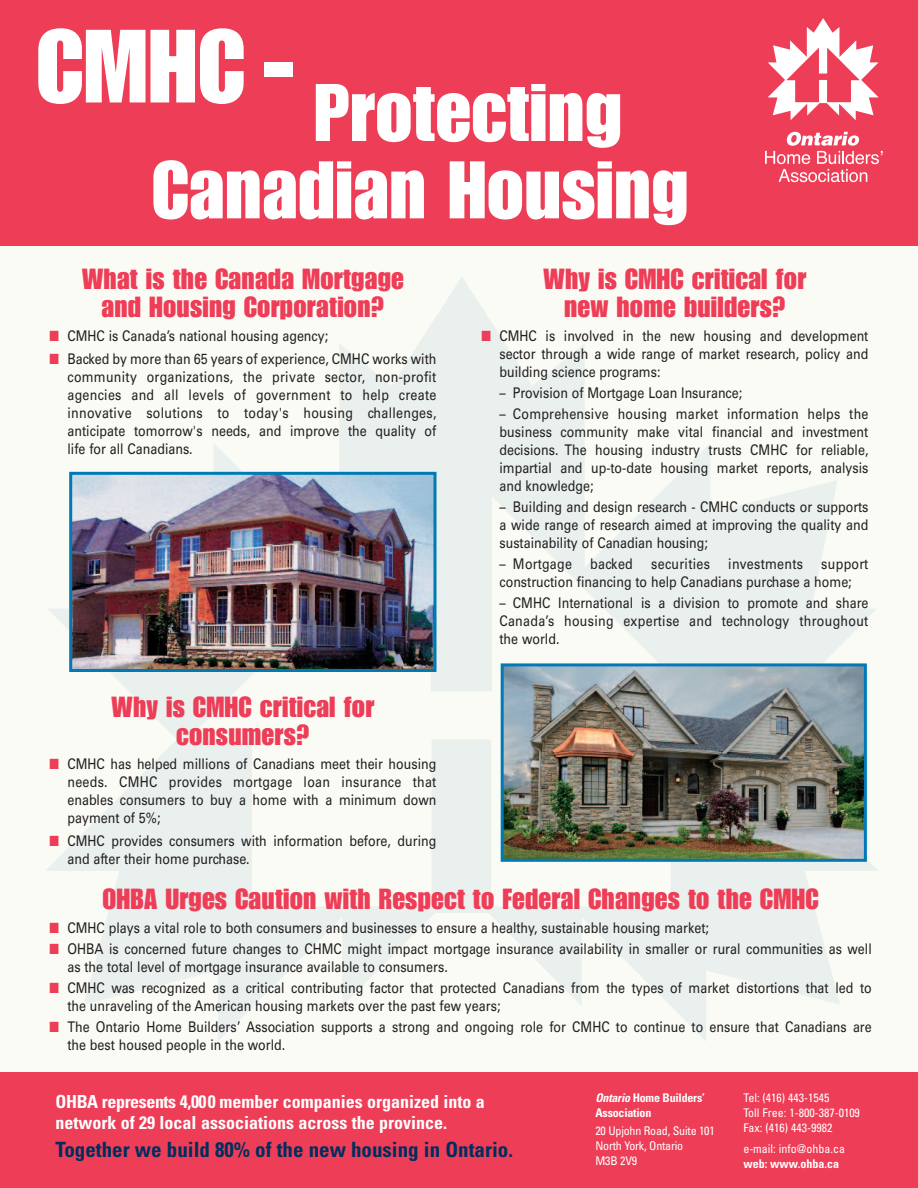
<style>
.page{position:relative;width:918px;height:1188px;background:#fff}
.page>*{position:absolute;margin:0;border:0;box-sizing:border-box;transform-origin:0 0}
.t1{font:79.8px/77.4px "Impact";letter-spacing:.005em;color:#fff}
.t2{font:28.5px/28.5px "Impact";letter-spacing:.01em;color:#ee3d56;text-align:center}
.t3{font:700 condensed 21px "Univers";color:#002e5e}
.t4{font:700 condensed 18px/21px "Univers";color:#fff}
.t5{font:14.7px/18px "Univers";color:#231f20;text-align:justify;scale:.85 1}
.t6{font:condensed 12px/15px "Univers";color:#fff}
.t7{font:condensed 12px/15px "Univers";letter-spacing:-.02em;color:#fff}
.t8{font:700 condensed 12px/15px "Univers";letter-spacing:-.02em;color:#fff}
.t9{font:700 condensed 12px "Univers";color:#fff}
.s1{color:#ee3d56}
.s2{font-style:italic}
</style>
<div class="page">
<div style="left:0;top:0;width:918px;height:1188px;background:linear-gradient(to right,#f6f8f4,#f5f7f3)"></div>
<div style="left:0;top:0;width:918px;height:246px;background:#ee3d56"></div>
<div style="left:0;top:1072px;width:918px;height:116px;background:#ee3d56"></div>
<svg style="left:768px;top:18px;width:111px;height:102px"></svg>
<svg style="left:765px;top:132px;width:118px;height:50px"></svg>
<img style="left:505px;top:667px;width:358px;height:191px">
<div style="left:501px;top:663px;width:366px;height:199px;border:3px solid #007ab5"></div>
<img style="left:73px;top:476px;width:359px;height:192px">
<div style="left:69px;top:472px;width:367px;height:200px;border:3px solid #007ab5"></div>
<h1 class="t1" style="left:152px;top:77px;width:538px;text-indent:-116px"><sup>CMHC</sup> <sup>-</sup> Protecting<br>Canadian Housing</h1>
<h2 class="t2" style="left:82px;top:266px;width:323px">What is the Canada Mortgage and Housing Corporation?</h2>
<p class="t5" style="left:49px;top:328px;width:330px"><span class="s1">■</span> CMHC is Canada’s national housing agency;</p>
<p class="t5" style="left:67px;top:351px;width:436px;text-indent:-18px"><span class="s1">■</span> Backed by more than 65 years of experience, CMHC works with community organizations, the private sector, non-profit agencies and all levels of government to help create innovative solutions to today's housing challenges, anticipate tomorrow's needs, and improve the quality of life for all Canadians.</p>
<h2 class="t2" style="left:112px;top:694px;width:264px">Why is CMHC critical for consumers?</h2>
<p class="t5" style="left:67px;top:756px;width:436px;text-indent:-18px"><span class="s1">■</span> CMHC has helped millions of Canadians meet their housing needs. CMHC provides mortgage loan insurance that enables consumers to buy a home with a minimum down payment of 5%;</p>
<p class="t5" style="left:67px;top:833px;width:436px;text-indent:-18px"><span class="s1">■</span> CMHC provides consumers with information before, during and after their home purchase.</p>
<h2 class="t2" style="left:544px;top:266px;width:264px">Why is CMHC critical for new home builders?</h2>
<p class="t5" style="left:499px;top:328px;width:436px;text-indent:-18px"><span class="s1">■</span> CMHC is involved in the new housing and development sector through a wide range of market research, policy and building science programs:</p>
<p class="t5" style="left:499px;top:385px;width:287px">– Provision of Mortgage Loan Insurance;</p>
<p class="t5" style="left:499px;top:406px;width:436px">– Comprehensive housing market information helps the business community make vital financial and investment decisions. The housing industry trusts CMHC for reliable, impartial and up-to-date housing market reports, analysis and knowledge;</p>
<p class="t5" style="left:499px;top:499px;width:436px">– Building and design research - CMHC conducts or supports a wide range of research aimed at improving the quality and sustainability of Canadian housing;</p>
<p class="t5" style="left:499px;top:556px;width:436px">– Mortgage backed securities investments support construction financing to help Canadians purchase a home;</p>
<p class="t5" style="left:499px;top:595px;width:436px">– CMHC International is a division to promote and share Canada’s housing expertise and technology throughout the world.</p>
<h2 class="t2" style="left:103px;top:886px;width:718px">OHBA Urges Caution with Respect to Federal Changes to the CMHC</h2>
<p class="t5" style="left:49px;top:920px;width:778px"><span class="s1">■</span> CMHC plays a vital role to both consumers and businesses to ensure a healthy, sustainable housing market;</p>
<p class="t5" style="left:67px;top:941px;width:948px;text-indent:-18px"><span class="s1">■</span> OHBA is concerned future changes to CHMC might impact mortgage insurance availability in smaller or rural communities as well as the total level of mortgage insurance available to consumers.</p>
<p class="t5" style="left:67px;top:980px;width:948px;text-indent:-18px"><span class="s1">■</span> CMHC was recognized as a critical contributing factor that protected Canadians from the types of market distortions that led to the unraveling of the American housing markets over the past few years;</p>
<p class="t5" style="left:67px;top:1019px;width:948px;text-indent:-18px"><span class="s1">■</span> The Ontario Home Builders’ Association supports a strong and ongoing role for CMHC to continue to ensure that Canadians are the best housed people in the world.</p>
<p class="t4" style="left:55px;top:1093px;width:431px">OHBA represents 4,000 member companies organized into a network of 29 local associations across the province.</p>
<h3 class="t3" style="left:56px;top:1142px;width:459px">Together we build 80% of the new housing in Ontario.</h3>
<p class="t8" style="left:595px;top:1091px;width:111px"><span class="s2">Ontario</span> Home Builders’<br>Association</p>
<p class="t7" style="left:595px;top:1124px;width:121px">20 Upjohn Road, Suite 101<br>North York, Ontario<br>M3B 2V9</p>
<p class="t6" style="left:743px;top:1091px;width:118px">Tel: (416) 443-1545<br>Toll Free: 1-800-387-0109<br>Fax: (416) 443-9982</p>
<p class="t6" style="left:743px;top:1142px;width:103px">e-mail: info@ohba.ca</p>
<p class="t9" style="left:743px;top:1160px;width:97px">web: www.ohba.ca</p>
</div>
